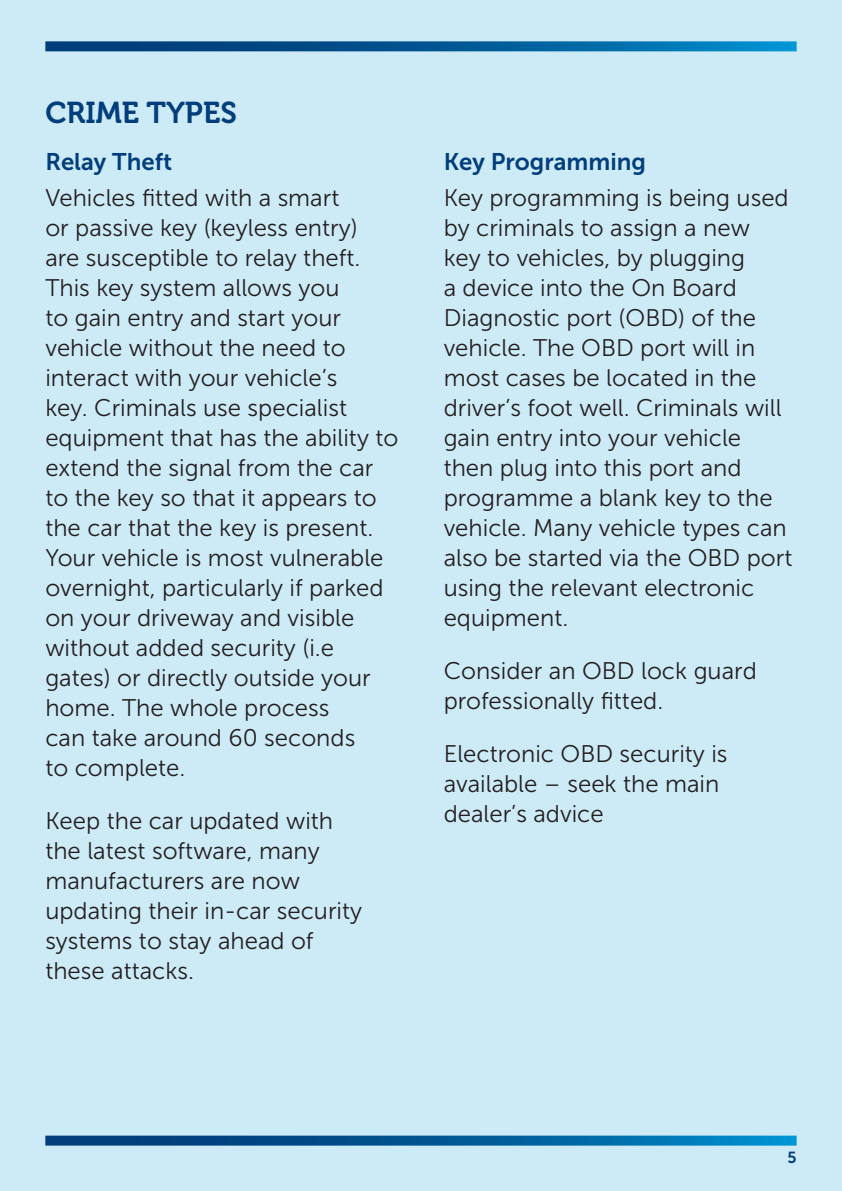
<style>
.page{position:relative;width:842px;height:1191px;background:#cdebf7}
.page>*{position:absolute;margin:0;border:0;box-sizing:border-box;transform-origin:0 0}
.t1{font:30px "Museo 700";color:#013e7b}
.Main_Text{font:24px/30px "Museo Sans 300";color:#231f20}
.Bold_Text{font:24px "Museo Sans 700";color:#013e7b}
.t2{font:16px "Museo Sans 700";color:#013e7b}
</style>
<div class="page">
<svg style="left:45px;top:41px;width:752px;height:10px;background:#07609b"></svg>
<svg style="left:45px;top:1135px;width:752px;height:10px;background:#0d649d"></svg>
<p class="t1" style="left:45px;top:96px;width:193px">CRIME TYPES</p>
<p class="Bold_Text" style="left:45px;top:149px;width:128px">Relay Theft</p>
<p class="Main_Text" style="left:45px;top:183px;width:354px">Vehicles fitted with a smart<br>or passive key (keyless entry)<br>are susceptible to relay theft.<br>This key system allows you<br>to gain entry and start your vehicle without the need to interact with your vehicle’s<br>key. Criminals use specialist equipment that has the ability to extend the signal from the car to the key so that it appears to the car that the key is present.<br>Your vehicle is most vulnerable overnight, particularly if parked on your driveway and visible without added security (i.e gates) or directly outside your home. The whole process<br>can take around 60 seconds<br>to complete.</p>
<p class="Main_Text" style="left:45px;top:806px;width:318px">Keep the car updated with the latest software, many manufacturers are now updating their in-car security systems to stay ahead of these attacks.</p>
<p class="Bold_Text" style="left:444px;top:149px;width:204px">Key Programming</p>
<p class="Main_Text" style="left:444px;top:183px;width:350px">Key programming is being used by criminals to assign a new key to vehicles, by plugging<br>a device into the On Board<br>Diagnostic port (OBD) of the vehicle. The OBD port will in most cases be located in the driver’s foot well. Criminals will gain entry into your vehicle then plug into this port and programme a blank key to the vehicle. Many vehicle types can also be started via the OBD port using the relevant electronic equipment.</p>
<p class="Main_Text" style="left:444px;top:656px;width:315px">Consider an OBD lock guard professionally fitted.</p>
<p class="Main_Text" style="left:444px;top:738px;width:285px">Electronic OBD security is available – seek the main dealer’s advice</p>
<p class="t2" style="left:787px;top:1148px;width:11px">5</p>
</div>
